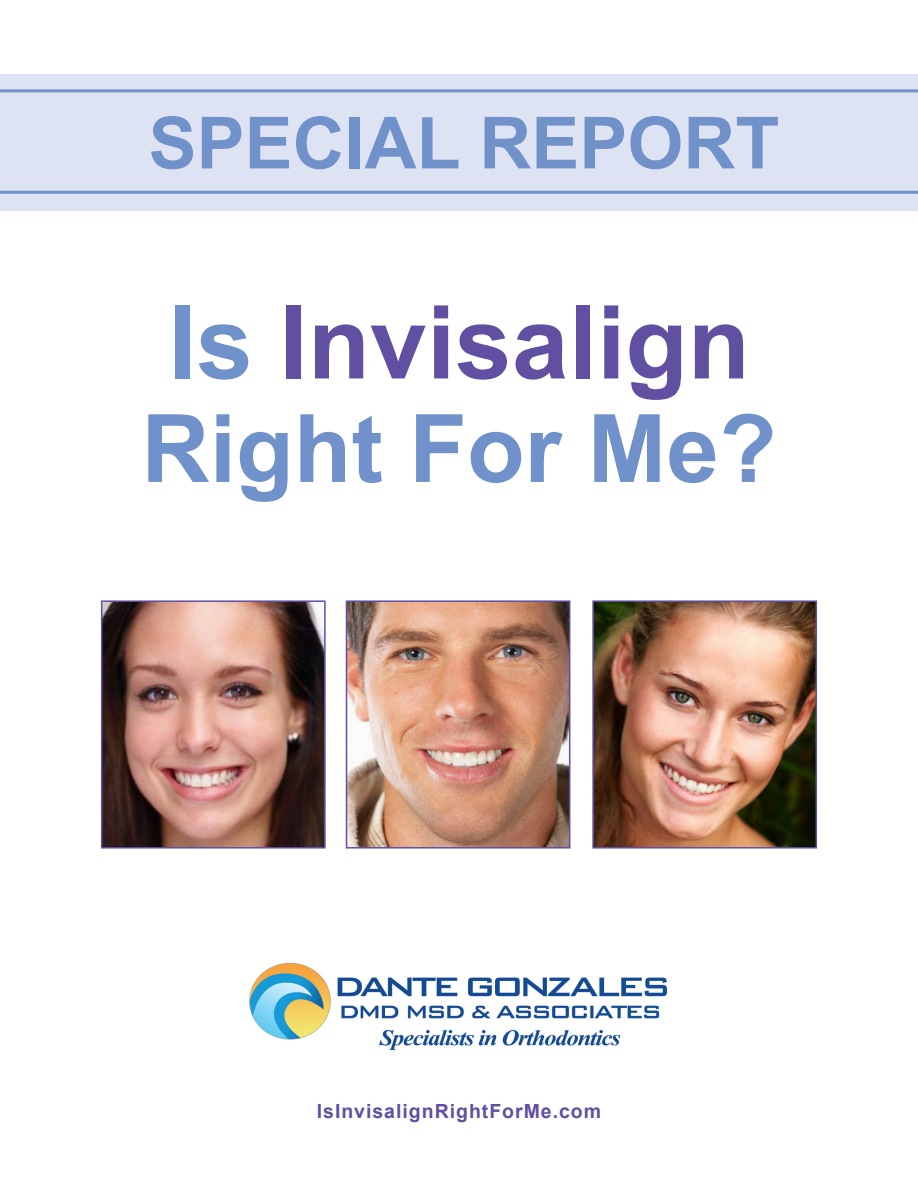
<style>
.page{position:relative;width:918px;height:1188px;background:#fff}
.page>*{position:absolute;margin:0;border:0;box-sizing:border-box;transform-origin:0 0}
.Paragraph_Style_1{font:700 102px "Arial";color:#614fa1}
.Paragraph_Style_1-2{font:700 94.5px "Arial";color:#7191ca}
.Paragraph_Style_1-3{font:700 72px "Arial";color:#7191ca}
.t1{font:700 19.5px "Arial";letter-spacing:.05em;color:#614fa1}
.s1{color:#7191ca}
</style>
<div class="page">
<img style="left:249px;top:962px;width:419px;height:89px">
<div style="left:0;top:74px;width:918px;height:137px;background:#dde3f2"></div>
<img style="left:104px;top:603px;width:219px;height:243px">
<div style="left:101px;top:600px;width:225px;height:249px;border:2px solid #614fa1"></div>
<img style="left:349px;top:603px;width:218px;height:243px">
<div style="left:346px;top:600px;width:224px;height:249px;border:2px solid #614fa1"></div>
<img style="left:595px;top:603px;width:219px;height:243px">
<div style="left:592px;top:600px;width:225px;height:249px;border:2px solid #614fa1"></div>
<hr style="left:0;top:89px;width:918px;height:3px;background:#7191ca">
<hr style="left:0;top:191px;width:918px;height:3px;background:#7191ca">
<p class="Paragraph_Style_1-3" style="left:149px;top:92px;width:632px">SPECIAL REPORT</p>
<p class="Paragraph_Style_1" style="left:168px;top:271px;width:583px"><span class="s1">Is</span> Invisalign</p>
<p class="Paragraph_Style_1-2" style="left:141px;top:382px;width:637px">Right For Me?</p>
<p class="t1" style="left:317px;top:1097px;width:286px">IsInvisalignRightForMe.com</p>
</div>
